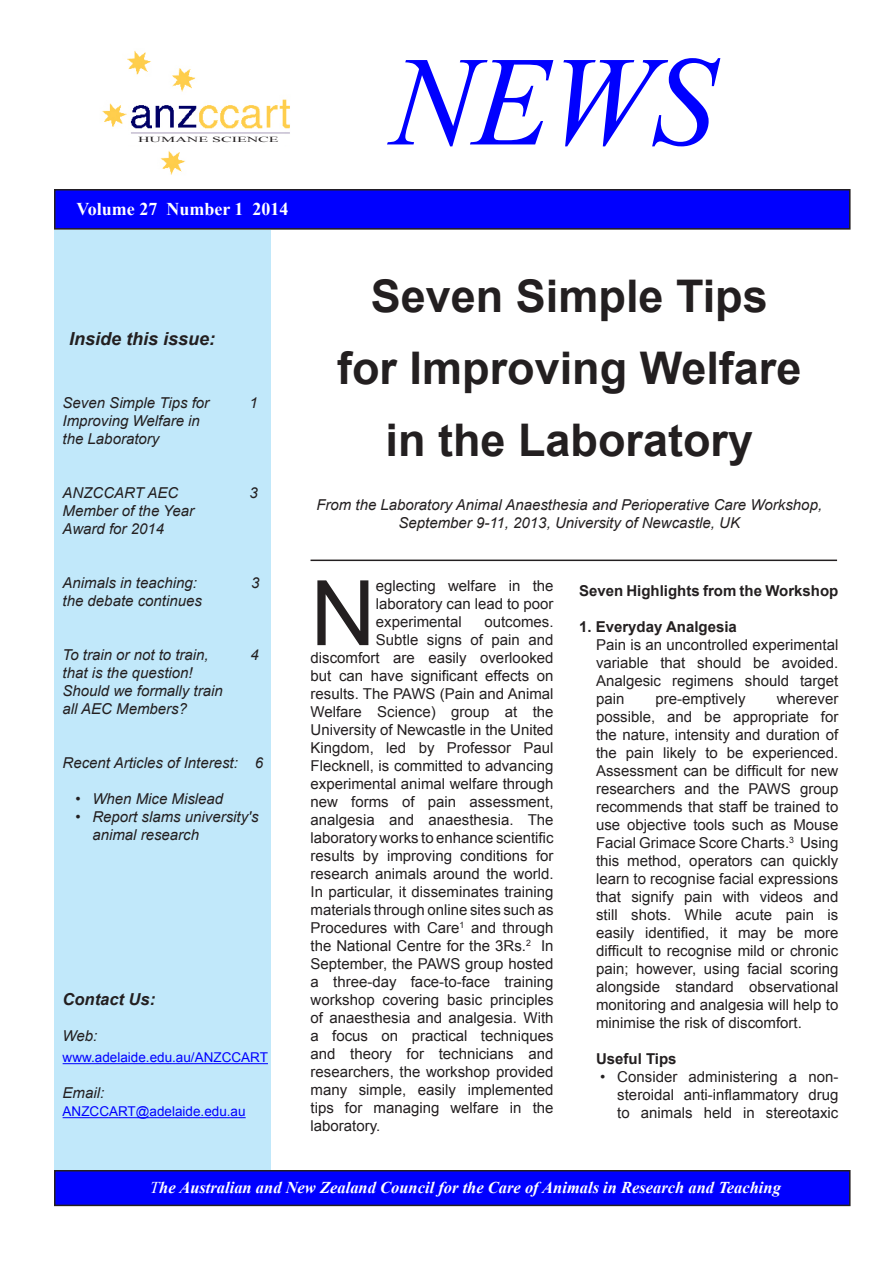
<style>
.page{position:relative;width:893px;height:1263px;background:#fff}
.page>*{position:absolute;margin:0;border:0;box-sizing:border-box;transform-origin:0 0}
.t1{font:italic 127.5px "Times New Roman";color:#00f}
.t2{font:90.45px "Arial";color:#231f20}
.Italic_Letter{font:700 45px "Arial";color:#231f20}
.t3{font:700 18px "Times New Roman";color:#fff}
.TOC_title{font:italic 700 18px "Arial";color:#231f20}
.t4{font:italic 700 16.5px "Times New Roman";color:#fff}
.t5{font:italic 700 16.5px "Arial";color:#231f20}
.t6{font:15px/18px "Arial";color:#231f20;text-align:justify}
.Italic_Letter-2{font:italic 15px/18px "Arial";color:#231f20}
.t7{font:700 15px "Arial";color:#231f20}
.t8{font:13.5px "Arial";color:#00f}
.t9{font:7.8px "Times New Roman";color:#231f20;scale:2.05 1}
.s1{font-weight:400}
</style>
<div class="page">
<img style="left:102px;top:51px;width:188px;height:124px">
<div style="left:55px;top:190px;width:795px;height:39px;background:#00f"></div>
<div style="left:54px;top:189px;width:796px;height:41px;border:2px solid #231f20"></div>
<div style="left:122px;top:135px;width:178px;height:9px;background:#fff"></div>
<div style="left:54px;top:230px;width:216px;height:969px;background:#c1e8fa"></div>
<hr style="left:63px;top:1063px;width:205px;height:1px;background:#00f">
<hr style="left:63px;top:1117px;width:183px;height:1px;background:#00f">
<div style="left:55px;top:1171px;width:795px;height:34px;background:#00f"></div>
<div style="left:54px;top:1170px;width:796px;height:36px;border:2px solid #231f20"></div>
<hr style="left:310px;top:560px;width:527px;height:1px;background:#231f20">
<p class="t9" style="left:138px;top:134px;width:70px">HUMANE SCIENCE</p>
<p class="t3" style="left:77px;top:196px;width:214px">Volume 27 Number 1 2014</p>
<p class="t1" style="left:390px;top:14px;width:326px">NEWS</p>
<p class="TOC_title" style="left:69px;top:327px;width:148px">Inside this issue:</p>
<p class="Italic_Letter-2" style="left:63px;top:394px;width:148px">Seven Simple Tips for</p>
<p class="Italic_Letter-2" style="left:249px;top:394px;width:10px">1</p>
<p class="Italic_Letter-2" style="left:63px;top:412px;width:139px">Improving Welfare in</p>
<p class="Italic_Letter-2" style="left:63px;top:430px;width:98px">the Laboratory</p>
<p class="Italic_Letter-2" style="left:63px;top:484px;width:117px">ANZCCART AEC</p>
<p class="Italic_Letter-2" style="left:249px;top:484px;width:10px">3</p>
<p class="Italic_Letter-2" style="left:63px;top:502px;width:133px">Member of the Year</p>
<p class="Italic_Letter-2" style="left:63px;top:520px;width:103px">Award for 2014</p>
<p class="Italic_Letter-2" style="left:63px;top:574px;width:136px">Animals in teaching:</p>
<p class="Italic_Letter-2" style="left:251px;top:574px;width:10px">3</p>
<p class="Italic_Letter-2" style="left:63px;top:592px;width:141px">the debate continues</p>
<p class="Italic_Letter-2" style="left:63px;top:646px;width:148px">To train or not to train,</p>
<p class="Italic_Letter-2" style="left:251px;top:646px;width:10px">4</p>
<p class="Italic_Letter-2" style="left:63px;top:664px;width:132px">that is the question!</p>
<p class="Italic_Letter-2" style="left:63px;top:682px;width:162px">Should we formally train</p>
<p class="Italic_Letter-2" style="left:63px;top:700px;width:126px">all AEC Members?</p>
<p class="Italic_Letter-2" style="left:63px;top:754px;width:202px">Recent Articles of Interest: 6</p>
<p class="Italic_Letter-2" style="left:75px;top:790px;width:149px">• When Mice Mislead</p>
<p class="Italic_Letter-2" style="left:92px;top:808px;width:168px;text-indent:-17px">• Report slams university's animal research</p>
<p class="t5" style="left:63px;top:988px;width:94px">Contact Us:</p>
<p class="Italic_Letter-2" style="left:63px;top:1027px;width:36px">Web:</p>
<p class="t8" style="left:63px;top:1049px;width:207px">www.adelaide.edu.au/ANZCCART</p>
<p class="Italic_Letter-2" style="left:63px;top:1084px;width:43px">Email:</p>
<p class="t8" style="left:63px;top:1103px;width:185px">ANZCCART@adelaide.edu.au</p>
<p class="Italic_Letter" style="left:371px;top:267px;width:398px">Seven Simple Tips</p>
<p class="Italic_Letter" style="left:337px;top:339px;width:466px">for Improving Welfare</p>
<p class="Italic_Letter" style="left:385px;top:411px;width:369px">in the Laboratory</p>
<p class="Italic_Letter-2" style="left:316px;top:496px;width:507px">From the Laboratory Animal Anaesthesia and Perioperative Care Workshop,</p>
<p class="Italic_Letter-2" style="left:398px;top:514px;width:343px">September 9-11, 2013, University of Newcastle, UK</p>
<p class="t2" style="left:310px;top:554px;width:67px">N</p>
<p class="t6" style="left:376px;top:577px;width:179px">eglecting welfare in the laboratory can lead to poor experimental</p>
<p class="t6" style="left:484px;top:613px;width:71px">outcomes.</p>
<p class="t6" style="left:376px;top:631px;width:179px">Subtle signs of pain and</p>
<p class="t6" style="left:310px;top:649px;width:244px">discomfort are easily overlooked</p>
<p class="t6" style="left:310px;top:667px;width:244px">but can have significant effects on</p>
<p class="t6" style="left:310px;top:685px;width:244px">results. The PAWS (Pain and Animal</p>
<p class="t6" style="left:310px;top:703px;width:244px">Welfare Science) group at the</p>
<p class="t6" style="left:310px;top:721px;width:244px">University of Newcastle in the United</p>
<p class="t6" style="left:310px;top:739px;width:244px">Kingdom, led by Professor Paul</p>
<p class="t6" style="left:310px;top:757px;width:244px">Flecknell, is committed to advancing</p>
<p class="t6" style="left:310px;top:775px;width:244px">experimental animal welfare through</p>
<p class="t6" style="left:310px;top:793px;width:244px">new forms of pain assessment,</p>
<p class="t6" style="left:310px;top:811px;width:244px">analgesia and anaesthesia. The</p>
<p class="t6" style="left:310px;top:829px;width:244px">laboratory works to enhance scientific</p>
<p class="t6" style="left:310px;top:847px;width:244px">results by improving conditions for</p>
<p class="t6" style="left:310px;top:865px;width:244px">research animals around the world.</p>
<p class="t6" style="left:310px;top:883px;width:245px">In particular, it disseminates training</p>
<p class="t6" style="left:310px;top:901px;width:244px">materials through online sites such as</p>
<p class="t6" style="left:310px;top:919px;width:244px">Procedures with Care<sup>1</sup> and through</p>
<p class="t6" style="left:310px;top:937px;width:244px">the National Centre for the 3Rs.<sup>2</sup> In</p>
<p class="t6" style="left:310px;top:955px;width:244px">September, the PAWS group hosted</p>
<p class="t6" style="left:310px;top:973px;width:244px">a three-day face-to-face training</p>
<p class="t6" style="left:310px;top:991px;width:244px">workshop covering basic principles</p>
<p class="t6" style="left:310px;top:1009px;width:244px">of anaesthesia and analgesia. With</p>
<p class="t6" style="left:310px;top:1027px;width:244px">a focus on practical techniques</p>
<p class="t6" style="left:310px;top:1045px;width:244px">and theory for technicians and</p>
<p class="t6" style="left:310px;top:1063px;width:244px">researchers, the workshop provided</p>
<p class="t6" style="left:310px;top:1081px;width:244px">many simple, easily implemented</p>
<p class="t6" style="left:310px;top:1099px;width:244px">tips for managing welfare in the</p>
<p class="t6" style="left:310px;top:1117px;width:71px">laboratory.</p>
<p class="t7" style="left:579px;top:581px;width:261px">Seven Highlights from the Workshop</p>
<p class="t7" style="left:579px;top:617px;width:159px">1. Everyday Analgesia</p>
<p class="t6" style="left:596px;top:636px;width:244px">Pain is an uncontrolled experimental variable that should be avoided.<br>Analgesic regimens should target pain</p>
<p class="t6" style="left:596px;top:690px;width:244px;text-indent:181px">wherever possible, and be appropriate for the nature, intensity and duration of the pain likely to be experienced.<br>Assessment can be difficult for new researchers and the PAWS group recommends that staff be trained to use objective tools such as Mouse Facial Grimace Score Charts.<sup>3</sup> Using this method, operators can quickly learn to recognise facial expressions that signify pain with videos and still shots. While acute pain is easily identified, it may be more difficult to recognise mild or chronic pain; however, using facial scoring alongside standard observational monitoring and analgesia will help to minimise the risk of discomfort.</p>
<p class="t7" style="left:596px;top:1049px;width:82px">Useful Tips</p>
<p class="t6" style="left:617px;top:1068px;width:223px;text-indent:-17px">• Consider administering a non&shy;steroidal anti-inflammatory drug to animals held in stereotaxic</p>
<p class="t6" style="left:656px;top:690px;width:92px">pre-emptively</p>
<p class="t4" style="left:150px;top:1176px;width:632px"><span class="s1">T</span>he Australian and New Zealand Council for the Care of Animals in Research and Teaching</p>
</div>
